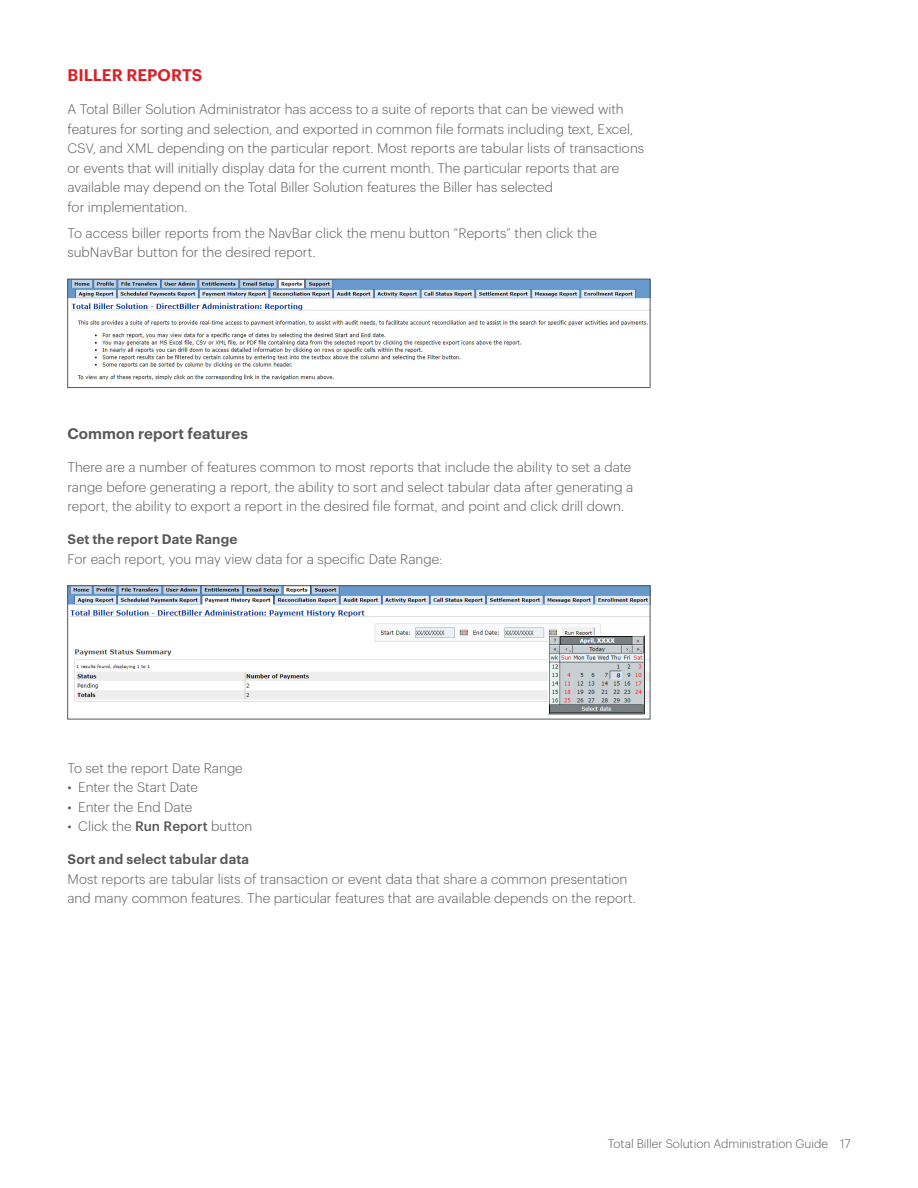
<style>
.page{position:relative;width:918px;height:1188px;background:#fff}
.page>*{position:absolute;margin:0;border:0;box-sizing:border-box;transform-origin:0 0}
.Subhead_Level_1__Sem{font:600 16.5px "Graphik";color:#da2128}
.Subhead_Level_2-U_Lc{font:600 15px "Graphik";letter-spacing:.005em;color:#57585a}
.Body_Copy_9_13{font:300 13.5px/19.5px "Graphik";color:#57585a}
.Subhead_level_3__gra{font:600 13.5px "Graphik";letter-spacing:.01em;color:#57585a}
.Body_Copy_9_13_aft_o{font:300 13.5px "Graphik";letter-spacing:.005em;color:#57585a}
.t1{font:300 12px "Graphik";color:#57585a}
.s1{font-weight:500}
</style>
<div class="page">
<img style="left:70px;top:281px;width:578px;height:99px">
<div style="left:68px;top:279px;width:582px;height:109px;border:1px solid #57585a"></div>
<img style="left:70px;top:588px;width:578px;height:127px">
<p class="Subhead_Level_1__Sem" style="left:68px;top:62px;width:137px">BILLER REPORTS</p>
<p class="Body_Copy_9_13" style="left:68px;top:98px;width:578px">A Total Biller Solution Administrator has access to a suite of reports that can be viewed with features for sorting and selection, and exported in common file formats including text, Excel, CSV, and XML depending on the particular report. Most reports are tabular lists of transactions or events that will initially display data for the current month. The particular reports that are available may depend on the Total Biller Solution features the Biller has selected<br>for implementation.</p>
<p class="Body_Copy_9_13" style="left:68px;top:222px;width:531px">To access biller reports from the NavBar click the menu button “Reports” then click the subNavBar button for the desired report.</p>
<p class="Subhead_Level_2-U_Lc" style="left:68px;top:423px;width:182px">Common report features</p>
<p class="Body_Copy_9_13" style="left:68px;top:457px;width:567px">There are a number of features common to most reports that include the ability to set a date range before generating a report, the ability to sort and select tabular data after generating a report, the ability to export a report in the desired file format, and point and click drill down.</p>
<p class="Subhead_level_3__gra" style="left:68px;top:529px;width:171px">Set the report Date Range</p>
<p class="Body_Copy_9_13" style="left:68px;top:548px;width:376px">For each report, you may view data for a specific Date Range:</p>
<p class="Body_Copy_9_13_aft_o" style="left:68px;top:758px;width:177px">To set the report Date Range</p>
<p class="Body_Copy_9_13" style="left:68px;top:776px;width:132px">• Enter the Start Date</p>
<p class="Body_Copy_9_13" style="left:68px;top:796px;width:126px">• Enter the End Date</p>
<p class="Body_Copy_9_13" style="left:68px;top:815px;width:186px">• Click the <span class="s1">Run Report</span> button</p>
<p class="Subhead_level_3__gra" style="left:68px;top:849px;width:183px">Sort and select tabular data</p>
<p class="Body_Copy_9_13" style="left:68px;top:868px;width:570px">Most reports are tabular lists of transaction or event data that share a common presentation and many common features. The particular features that are available depends on the report.</p>
<p class="t1" style="left:608px;top:1134px;width:244px">Total Biller Solution Administration Guide 17</p>
</div>
